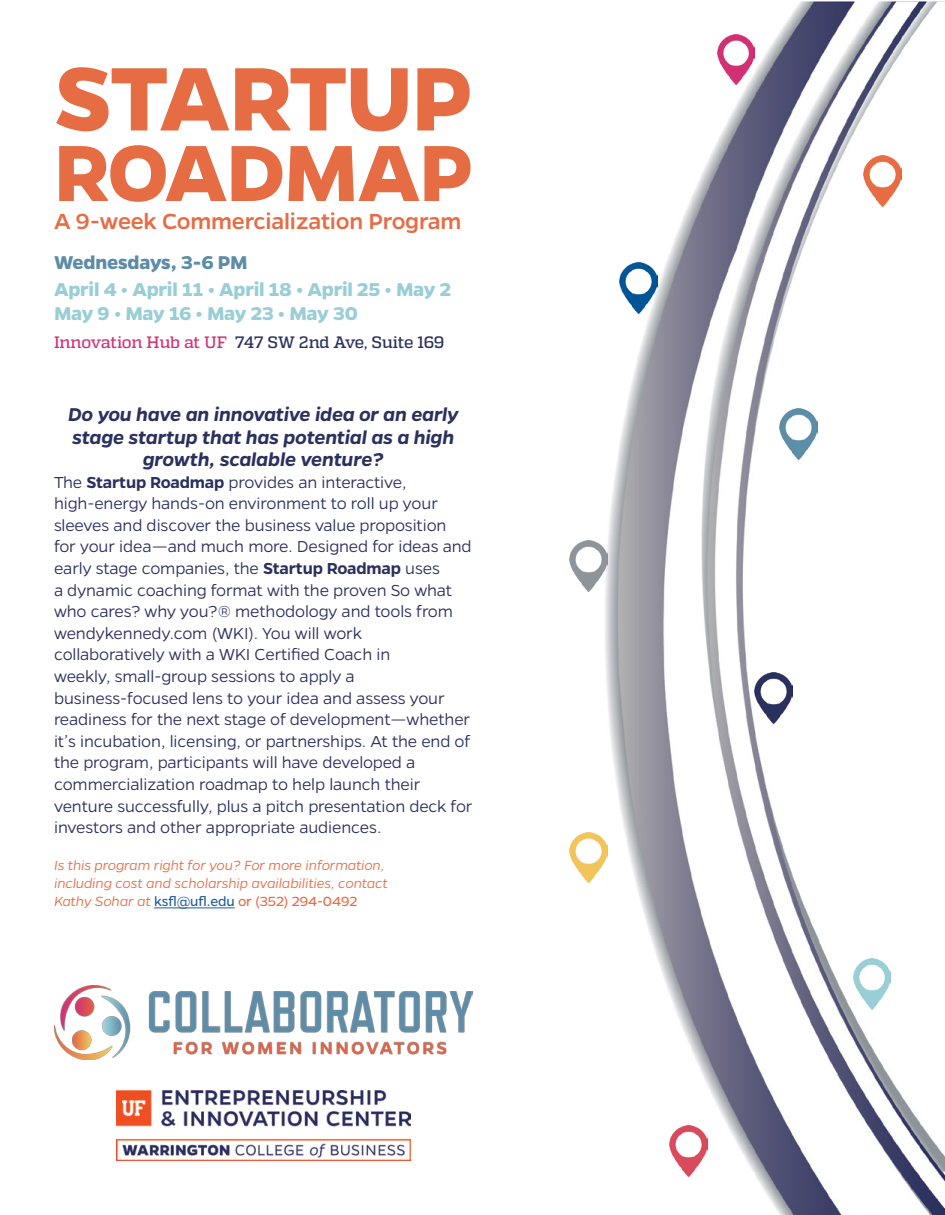
<style>
.page{position:relative;width:945px;height:1215px;background:#fff}
.page>*{position:absolute;margin:0;border:0;box-sizing:border-box;transform-origin:0 0}
.t1{font:700 102px "Gentona";letter-spacing:-.025em;color:#e66c44}
.t2{font:700 90px "Gentona";letter-spacing:-.015em;color:#e66c44}
.t3{font:500 24.75px "Gentona";letter-spacing:-.01em;color:#e66c44}
.t4{font:italic 600 21px/22.5px "Gentona";letter-spacing:-.01em;color:#2b305e;text-align:center}
.t5{font:700 21px/24px "Gentona";letter-spacing:-.01em;color:#99ced7}
.t6{font:700 21px "Gentona";letter-spacing:-.015em;color:#5d8ca7}
.t7{font:300 18px/21.6px "Gentona";letter-spacing:-.01em;color:#2b305e}
.t8{font:500 16.5px "Quadon";letter-spacing:-.015em;color:#2b305e}
.t9{font:italic 300 15px/18px "Gentona";letter-spacing:-.01em;color:#e66c44}
.s1{color:#d13374}
.s2{font-weight:600}
.s3{font-weight:400;font-style:normal;color:#215e9e}
.s4{font-weight:400;font-style:normal}
</style>
<div class="page">
<img style="left:85px;top:1px;width:860px;height:1214px">
<img style="left:780px;top:409px;width:38px;height:51px">
<img style="left:853px;top:958px;width:38px;height:51px">
<img style="left:570px;top:832px;width:37px;height:51px">
<img style="left:670px;top:1126px;width:37px;height:51px">
<img style="left:717px;top:34px;width:38px;height:51px">
<img style="left:864px;top:156px;width:38px;height:50px">
<img style="left:620px;top:262px;width:38px;height:51px">
<img style="left:755px;top:672px;width:38px;height:51px">
<img style="left:570px;top:541px;width:37px;height:50px">
<img style="left:54px;top:986px;width:419px;height:74px">
<img style="left:117px;top:1090px;width:293px;height:71px">
<hr style="left:154px;top:908px;width:81px;height:1px;background:#215e9e">
<h1 class="t1" style="left:54px;top:39px;width:419px">STARTUP</h1>
<h2 class="t2" style="left:54px;top:121px;width:420px">ROADMAP</h2>
<h3 class="t3" style="left:54px;top:207px;width:409px">A 9-week Commercialization Program</h3>
<p class="t6" style="left:54px;top:250px;width:195px">Wednesdays, 3-6 PM</p>
<p class="t5" style="left:54px;top:277px;width:399px">April 4 • April 11 • April 18 • April 25 • May 2<br>May 9 • May 16 • May 23 • May 30</p>
<p class="t8" style="left:54px;top:333px;width:392px"><span class="s1">Innovation Hub at UF</span> 747 SW 2nd Ave, Suite 169</p>
<p class="t4" style="left:68px;top:403px;width:392px">Do you have an innovative idea or an early stage startup that has potential as a high growth, scalable venture?</p>
<p class="t7" style="left:54px;top:471px;width:420px">The <span class="s2">Startup Roadmap</span> provides an interactive, high-energy hands-on environment to roll up your sleeves and discover the business value proposition for your idea—and much more. Designed for ideas and early stage companies, the <span class="s2">Startup Roadmap</span> uses<br>a dynamic coaching format with the proven So what who cares? why you?® methodology and tools from wendykennedy.com (WKI). You will work collaboratively with a WKI Certified Coach in<br>weekly, small-group sessions to apply a business-focused lens to your idea and assess your readiness for the next stage of development—whether it’s incubation, licensing, or partnerships. At the end of the program, participants will have developed a commercialization roadmap to help launch their venture successfully, plus a pitch presentation deck for investors and other appropriate audiences.</p>
<p class="t9" style="left:54px;top:856px;width:335px">Is this program right for you? For more information, including cost and scholarship availabilities, contact<br>Kathy Sohar at <span class="s3">ksfl@ufl.edu</span> <span class="s4">or (352) 294-0492</span></p>
</div>
